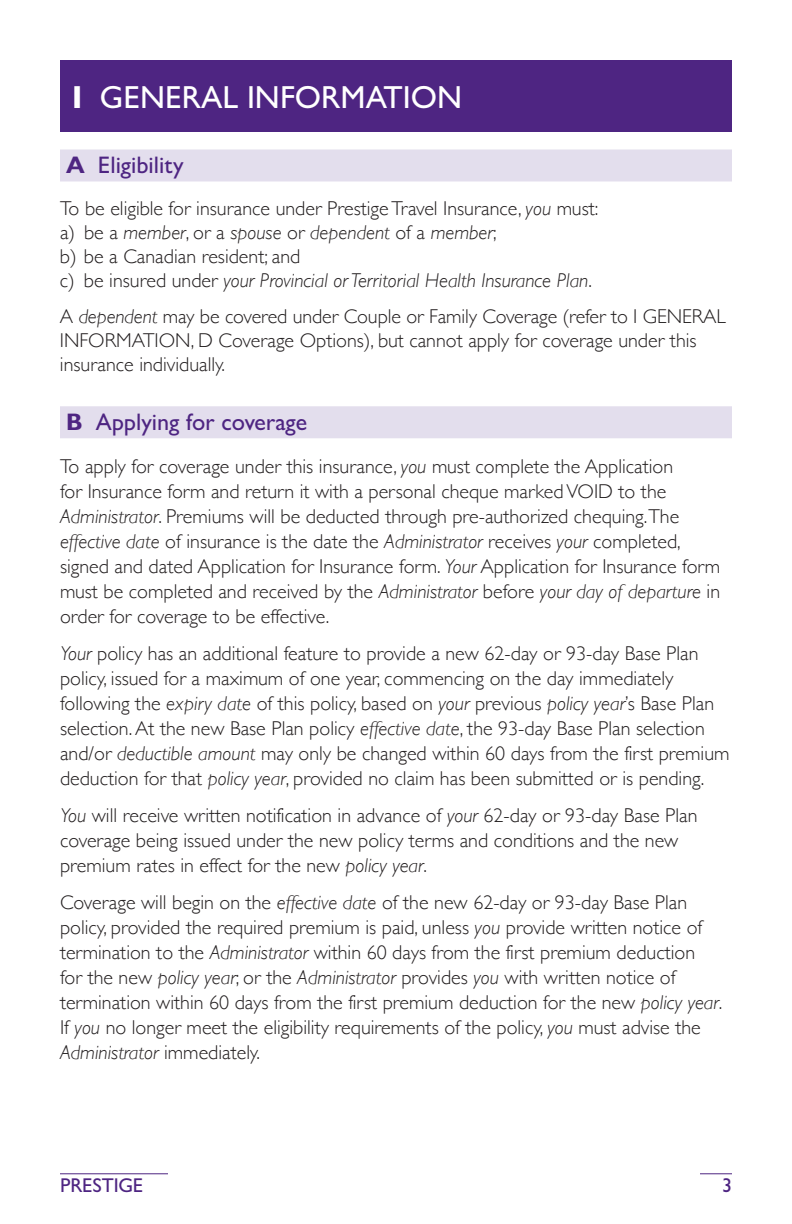
<style>
.page{position:relative;width:792px;height:1224px;background:#fff}
.page>*{position:absolute;margin:0;border:0;box-sizing:border-box;transform-origin:0 0}
.t1{font:500 32px "Gill Sans Nova";color:#fff}
.t2{font:500 24px "Gill Sans Nova";color:#4e2582}
.t3{font:300 20px/25px "Gill Sans";color:#231f20}
.t4{font:500 20px "Gill Sans Nova";letter-spacing:-.01em;color:#4e2582}
.s1{font-weight:700}
.s2{font-style:italic}
</style>
<div class="page">
<hr style="left:60px;top:1173px;width:108px;height:1px;background:#4e2582">
<hr style="left:700px;top:1173px;width:32px;height:1px;background:#4e2582">
<div style="left:60px;top:60px;width:672px;height:72px;background:#4e2582"></div>
<div style="left:60px;top:149px;width:672px;height:32px;background:#e3deed"></div>
<div style="left:60px;top:406px;width:672px;height:32px;background:#e3deed"></div>
<h1 class="t1" style="left:72px;top:77px;width:392px"><span class="s1">I</span> GENERAL INFORMATION</h1>
<p class="t2" style="left:66px;top:151px;width:119px"><span class="s1">A</span> Eligibility</p>
<p class="t3" style="left:60px;top:196px;width:540px;line-height:24px">To be eligible for insurance under Prestige Travel Insurance, <span class="s2">you</span> must: a) be a <span class="s2">member</span>, or a <span class="s2">spouse</span> or <span class="s2">dependent</span> of a <span class="s2">member</span>;<br>b) be a Canadian resident; and<br>c) be insured under <span class="s2">your Provincial or Territorial Health Insurance Plan</span>.</p>
<p class="t3" style="left:60px;top:304px;width:667px;line-height:24px">A <span class="s2">dependent</span> may be covered under Couple or Family Coverage (refer to I GENERAL<br>INFORMATION, D Coverage Options), but cannot apply for coverage under this insurance individually.</p>
<p class="t2" style="left:66px;top:407px;width:243px"><span class="s1">B</span> Applying for coverage</p>
<p class="t3" style="left:60px;top:453px;width:662px">To apply for coverage under this insurance, <span class="s2">you</span> must complete the Application<br>for Insurance form and return it with a personal cheque marked VOID to the <span class="s2">Administrator</span>. Premiums will be deducted through pre-authorized chequing.The <span class="s2">effective date</span> of insurance is the date the <span class="s2">Administrator</span> receives <span class="s2">your</span> completed, signed and dated Application for Insurance form. <span class="s2">Your</span> Application for Insurance form must be completed and received by the <span class="s2">Administrator</span> before <span class="s2">your day of departure</span> in order for coverage to be effective.</p>
<p class="t3" style="left:60px;top:640px;width:671px"><span class="s2">Your</span> policy has an additional feature to provide a new 62-day or 93-day Base Plan policy, issued for a maximum of one year, commencing on the day immediately following the <span class="s2">expiry date</span> of this policy, based on <span class="s2">your</span> previous <span class="s2">policy year</span>’s Base Plan selection. At the new Base Plan policy <span class="s2">effective date</span>, the 93-day Base Plan selection and/or <span class="s2">deductible amount</span> may only be changed within 60 days from the first premium deduction for that <span class="s2">policy year</span>, provided no claim has been submitted or is pending.</p>
<p class="t3" style="left:60px;top:802px;width:639px"><span class="s2">You</span> will receive written notification in advance of <span class="s2">your</span> 62-day or 93-day Base Plan coverage being issued under the new policy terms and conditions and the new premium rates in effect for the new <span class="s2">policy year</span>.</p>
<p class="t3" style="left:60px;top:889px;width:664px">Coverage will begin on the <span class="s2">effective date</span> of the new 62-day or 93-day Base Plan policy, provided the required premium is paid, unless <span class="s2">you</span> provide written notice of termination to the <span class="s2">Administrator</span> within 60 days from the first premium deduction<br>for the new <span class="s2">policy year</span>; or the <span class="s2">Administrator</span> provides <span class="s2">you</span> with written notice of termination within 60 days from the first premium deduction for the new <span class="s2">policy year</span>.<br>If <span class="s2">you</span> no longer meet the eligibility requirements of the policy, <span class="s2">you</span> must advise the <span class="s2">Administrator</span> immediately.</p>
<p class="t4" style="left:60px;top:1173px;width:85px">PRESTIGE</p>
<p class="t4" style="left:722px;top:1173px;width:11px">3</p>
</div>
